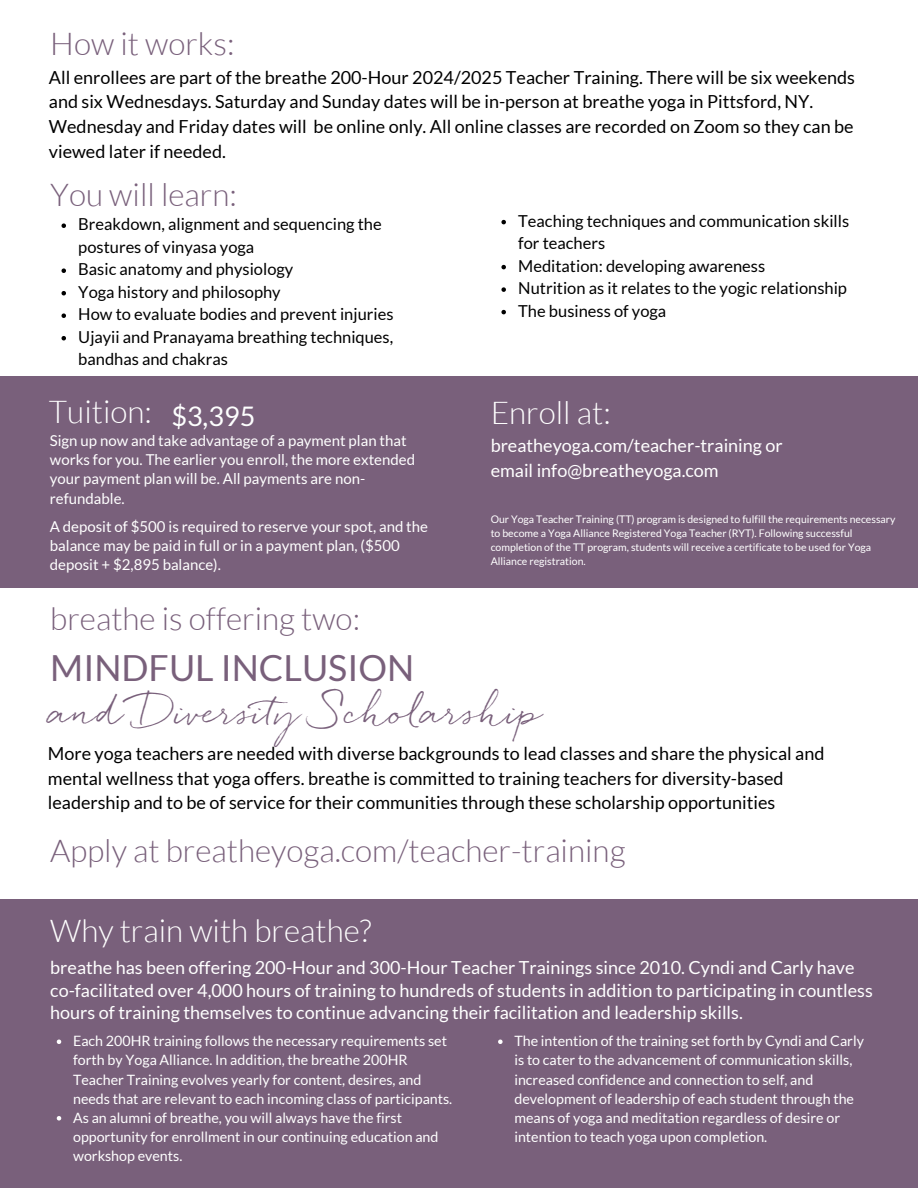
<style>
.page{position:relative;width:918px;height:1188px;background:#fff}
.page>*{position:absolute;margin:0;border:0;box-sizing:border-box;transform-origin:0 0}
.t1{font:36px "Quickpen";color:#79607b}
.t2{font:36px "Lato";color:#79607b}
.t3{font:300 31.5px "Lato";color:#79607b}
.t4{font:300 31.5px "Lato";color:#fff}
.t5{font:27px "Lato";color:#fdfefe}
.t6{font:18px/24.8px "Lato";color:#000}
.t7{font:18px/22.5px "Lato";color:#fff}
.t8{font:16.5px/22.5px "Lato";color:#000}
.t9{font:15px/19.2px "Lato";color:#fff}
.t10{font:14.25px/19.2px "Lato";color:#fff}
.t11{font:10.5px/14px "Lato";color:#fff}
</style>
<div class="page">
<div style="left:0;top:899px;width:918px;height:289px;background:#79607b"></div>
<div style="left:0;top:376px;width:918px;height:211px;background:#79607b"></div>
<svg style="left:62px;top:223px;width:4px;height:5px"></svg>
<svg style="left:62px;top:268px;width:4px;height:5px"></svg>
<svg style="left:62px;top:291px;width:4px;height:4px"></svg>
<svg style="left:62px;top:313px;width:4px;height:5px"></svg>
<svg style="left:62px;top:336px;width:4px;height:4px"></svg>
<svg style="left:501px;top:220px;width:5px;height:4px"></svg>
<svg style="left:501px;top:265px;width:5px;height:4px"></svg>
<svg style="left:501px;top:287px;width:5px;height:5px"></svg>
<svg style="left:501px;top:310px;width:5px;height:4px"></svg>
<svg style="left:57px;top:1040px;width:4px;height:4px"></svg>
<svg style="left:57px;top:1116px;width:4px;height:5px"></svg>
<svg style="left:498px;top:1040px;width:5px;height:4px"></svg>
<h2 class="t3" style="left:50px;top:24px;width:186px">How it works:</h2>
<h4 class="t6" style="left:49px;top:64px;width:808px">All enrollees are part of the breathe 200-Hour 2024/2025 Teacher Training. There will be six weekends and six Wednesdays. Saturday and Sunday dates will be in-person at breathe yoga in Pittsford, NY.<br>Wednesday and Friday dates will be online only. All online classes are recorded on Zoom so they can be viewed later if needed.</h4>
<h4 class="t3" style="left:50px;top:175px;width:188px">You will learn:</h4>
<p class="t8" style="left:78px;top:213px;width:305px">Breakdown, alignment and sequencing the postures of vinyasa yoga</p>
<p class="t8" style="left:78px;top:258px;width:217px">Basic anatomy and physiology</p>
<p class="t8" style="left:78px;top:280px;width:204px">Yoga history and philosophy</p>
<p class="t8" style="left:78px;top:303px;width:317px">How to evaluate bodies and prevent injuries</p>
<h2 class="t8" style="left:78px;top:325px;width:316px">Ujayii and Pranayama breathing techniques, bandhas and chakras</h2>
<p class="t8" style="left:518px;top:209px;width:332px">Teaching techniques and communication skills for teachers</p>
<h5 class="t8" style="left:518px;top:254px;width:248px">Meditation: developing awareness</h5>
<h5 class="t8" style="left:518px;top:276px;width:330px">Nutrition as it relates to the yogic relationship</h5>
<h2 class="t8" style="left:518px;top:299px;width:150px">The business of yoga</h2>
<p class="t4" style="left:49px;top:392px;width:105px">Tuition:</p>
<p class="t4" style="left:491px;top:393px;width:122px">Enroll at:</p>
<p class="t7" style="left:491px;top:433px;width:294px;line-height:24.8px">breatheyoga.com/teacher-training or email info@breatheyoga.com</p>
<h2 class="t5" style="left:171px;top:399px;width:85px">$3,395</h2>
<p class="t9" style="left:50px;top:431px;width:367px">Sign up now and take advantage of a payment plan that works for you. The earlier you enroll, the more extended your payment plan will be. All payments are non&shy;refundable.</p>
<p class="t9" style="left:50px;top:516px;width:380px">A deposit of $500 is required to reserve your spot, and the balance may be paid in full or in a payment plan, ($500 deposit + $2,895 balance).</p>
<h2 class="t11" style="left:491px;top:512px;width:406px">Our Yoga Teacher Training (TT) program is designed to fulfill the requirements necessary to become a Yoga Alliance Registered Yoga Teacher (RYT). Following successful completion of the TT program, students will receive a certificate to be used for Yoga Alliance registration.</h2>
<p class="t3" style="left:50px;top:599px;width:311px">breathe is offering two:</p>
<h1 class="t2" style="left:50px;top:646px;width:366px">MINDFUL INCLUSION</h1>
<h1 class="t1" style="left:50px;top:690px;width:494px">and Diversity Scholarship</h1>
<p class="t6" style="left:48px;top:740px;width:778px">More yoga teachers are needed with diverse backgrounds to lead classes and share the physical and mental wellness that yoga offers. breathe is committed to training teachers for diversity-based leadership and to be of service for their communities through these scholarship opportunities</p>
<p class="t3" style="left:50px;top:831px;width:577px">Apply at breatheyoga.com/teacher-training</p>
<p class="t4" style="left:50px;top:911px;width:323px">Why train with breathe?</p>
<h2 class="t7" style="left:50px;top:956px;width:824px">breathe has been offering 200-Hour and 300-Hour Teacher Trainings since 2010. Cyndi and Carly have co-facilitated over 4,000 hours of training to hundreds of students in addition to participating in countless hours of training themselves to continue advancing their facilitation and leadership skills.</h2>
<h4 class="t10" style="left:73px;top:1031px;width:381px">Each 200HR training follows the necessary requirements set forth by Yoga Alliance. In addition, the breathe 200HR Teacher Training evolves yearly for content, desires, and needs that are relevant to each incoming class of participants.</h4>
<h2 class="t10" style="left:73px;top:1108px;width:367px">As an alumni of breathe, you will always have the first opportunity for enrollment in our continuing education and workshop events.</h2>
<h4 class="t10" style="left:514px;top:1031px;width:351px">The intention of the training set forth by Cyndi and Carly is to cater to the advancement of communication skills, increased confidence and connection to self, and development of leadership of each student through the means of yoga and meditation regardless of desire or intention to teach yoga upon completion.</h4>
</div>
